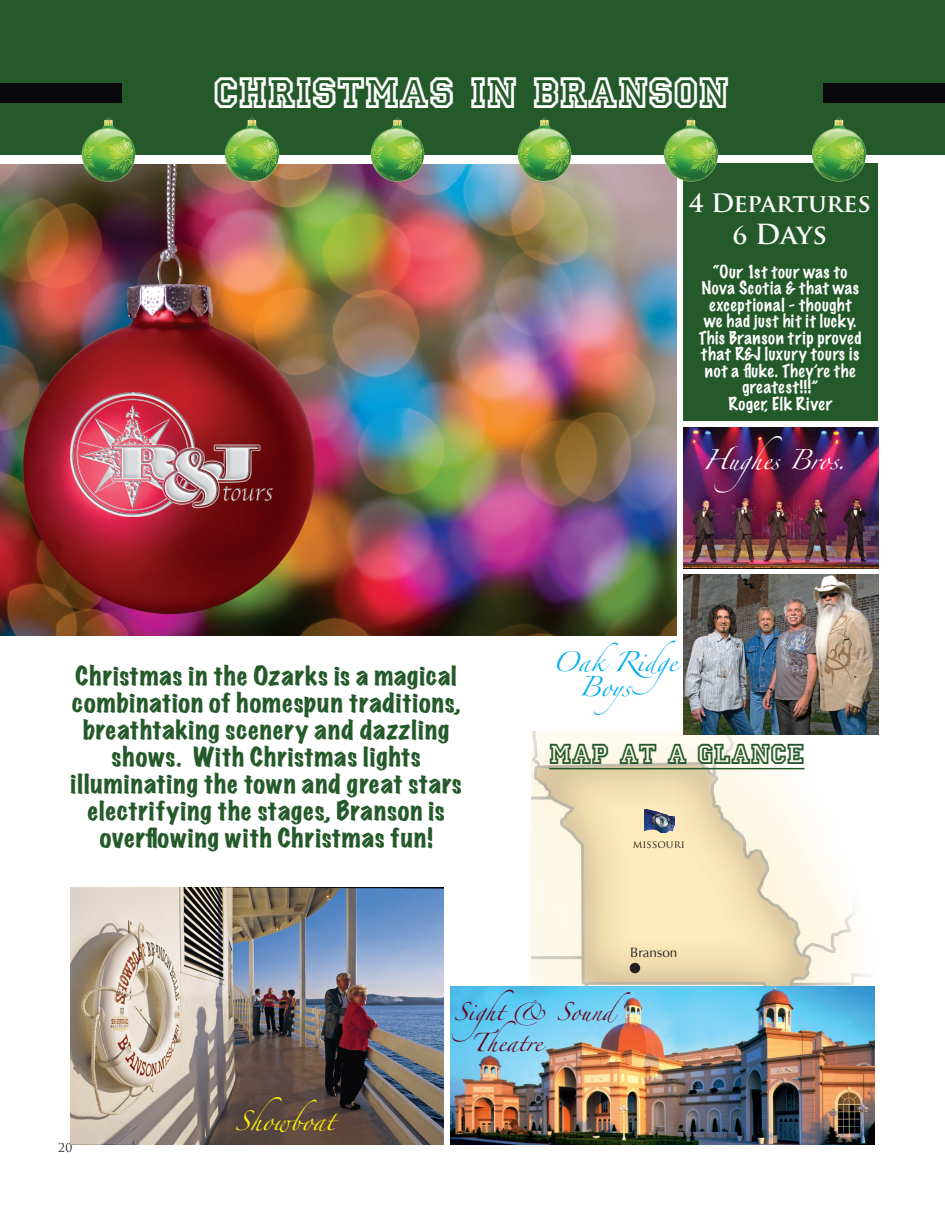
<style>
.page{position:relative;width:945px;height:1215px;background:#fff}
.page>*{position:absolute;margin:0;border:0;box-sizing:border-box;transform-origin:0 0}
.t1{font:45.75px "Princetown LET";color:#fff}
.t2{font:30px "Princetown LET";color:#245a2a}
.t3{font:700 27px "Trajan Pro";color:#fff}
.t4{font:700 24.75px "Trajan Pro";letter-spacing:-.02em;color:#fff}
.t5{font:expanded 24px/27px "Marker Felt";letter-spacing:.035em;color:#245a2a;text-align:center}
.t6{font:18px "Zapfino";color:#00aeef}
.t7{font:18px "Zapfino";color:#fff}
.t8{font:18px "Zapfino";color:#fff101}
.t9{font:100 16.5px/16.5px "Marker Felt";letter-spacing:.045em;color:#fff;text-align:center}
.t10{font:16.5px "Zapfino";color:#660015}
.t11{font:13.5px "Optima";color:#231f20}
.Highlights{font:12px "Trajan Pro";color:#231f20}
.t12{font:10.5px "Trajan Pro";color:#231f20}
.s1{font-size:24px}
</style>
<div class="page">
<img style="left:0;top:165px;width:677px;height:471px">
<div style="left:683px;top:163px;width:195px;height:257px;background:#245a2a"></div>
<div style="left:0;top:0;width:945px;height:154px;background:#245a2a"></div>
<div style="left:0;top:83px;width:122px;height:19px;background:#08080d"></div>
<div style="left:823px;top:83px;width:122px;height:19px;background:#08080d"></div>
<img style="left:532px;top:732px;width:343px;height:255px">
<img style="left:645px;top:809px;width:29px;height:24px">
<div style="left:630px;top:963px;width:10px;height:10px;background:#231f20;border-radius:50%"></div>
<img style="left:72px;top:117px;width:73px;height:69px">
<img style="left:803px;top:117px;width:72px;height:65px">
<img style="left:655px;top:117px;width:72px;height:69px">
<img style="left:508px;top:117px;width:73px;height:69px">
<img style="left:361px;top:117px;width:73px;height:69px">
<img style="left:216px;top:117px;width:72px;height:69px">
<img style="left:684px;top:575px;width:195px;height:159px">
<img style="left:683px;top:427px;width:195px;height:142px">
<hr style="left:549px;top:768px;width:255px;height:1px;background:#245a2a">
<img style="left:70px;top:888px;width:373px;height:257px">
<img style="left:451px;top:987px;width:424px;height:158px">
<img style="left:70px;top:393px;width:202px;height:124px">
<p class="t1" style="left:214px;top:66px;width:517px">CHRISTMAS IN BRANSON</p>
<p class="t4" style="left:689px;top:188px;width:183px">4 Departures</p>
<p class="t3" style="left:733px;top:218px;width:96px"><span class="s1">6</span> Days</p>
<p class="t9" style="left:699px;top:262px;width:164px">“Our 1st tour was to<br>Nova Scotia &amp; that was exceptional - thought we had just hit it lucky.<br>This Branson trip proved that R&amp;J luxury tours is not a fluke. They’re the greatest!!!”</p>
<p class="t9" style="left:729px;top:394px;width:105px">Roger, Elk River</p>
<p class="t5" style="left:72px;top:661px;width:390px">Christmas in the Ozarks is a magical combination of homespun traditions, breathtaking scenery and dazzling shows. With Christmas lights</p>
<p class="t5" style="left:71px;top:769px;width:393px">illuminating the town and great stars electrifying the stages, Branson is overflowing with Christmas fun!</p>
<p class="t7" style="left:702px;top:452px;width:145px">Hughes Bros.</p>
<p class="t6" style="left:552px;top:654px;width:145px">O akRidge</p>
<p class="t6" style="left:579px;top:680px;width:64px">Boys</p>
<p class="t2" style="left:549px;top:737px;width:257px">MAP AT A GLANCE</p>
<p class="t12" style="left:633px;top:837px;width:54px">MISSOURI</p>
<p class="t11" style="left:630px;top:945px;width:49px">Branson</p>
<p class="Highlights" style="left:58px;top:1140px;width:16px">20</p>
<p class="t8" style="left:235px;top:1113px;width:101px">Showboat</p>
<p class="t10" style="left:454px;top:1004px;width:178px">Sight &amp; Sound</p>
<p class="t10" style="left:471px;top:1036px;width:73px">Theatre</p>
</div>
